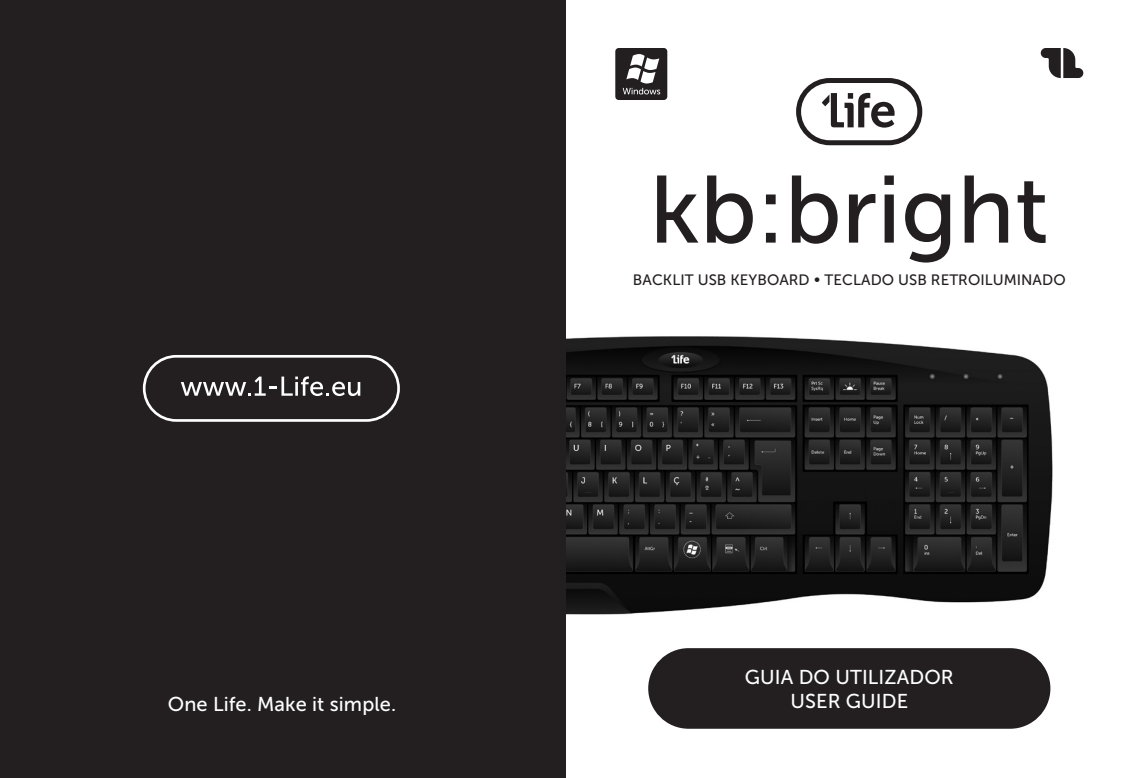
<style>
.page{position:relative;width:1132px;height:778px;background:#fff}
.page>*{position:absolute;margin:0;border:0;box-sizing:border-box;transform-origin:0 0}
.t1{font:95px "Museo Sans 500";color:#231f20}
.t2{font:20px "Museo Sans 500";letter-spacing:.005em;color:#fff}
.t3{font:15px "Museo Sans 500";letter-spacing:.005em;color:#231f20}
</style>
<div class="page">
<div style="left:648px;top:648px;width:402px;height:80px;background:#231f20;border-radius:40px"></div>
<div style="left:615px;top:48px;width:52px;height:52px;background:#231f20;border-radius:3px"></div>
<svg style="left:622px;top:54px;width:38px;height:40px"></svg>
<svg style="left:1040px;top:48px;width:43px;height:30px"></svg>
<svg style="left:796px;top:78px;width:126px;height:67px"></svg>
<img style="left:565px;top:309px;width:488px;height:330px">
<div style="left:0;top:0;width:565px;height:777px;background:#231f20"></div>
<svg style="left:143px;top:355px;width:257px;height:67px"></svg>
<h1 class="t1" style="left:649px;top:158px;width:400px">KB:BRIGHT</h1>
<p class="t3" style="left:633px;top:272px;width:434px">BACKLIT USB KEYBOARD • TECLADO USB RETROILU MINADO</p>
<p class="t2" style="left:744px;top:666px;width:210px">GU IA DO UTILIZADOR</p>
<p class="t2" style="left:168px;top:693px;width:230px">ONE LIFE. MAKE IT SIMPLE.</p>
<p class="t2" style="left:790px;top:690px;width:119px">USER GU IDE</p>
</div>
